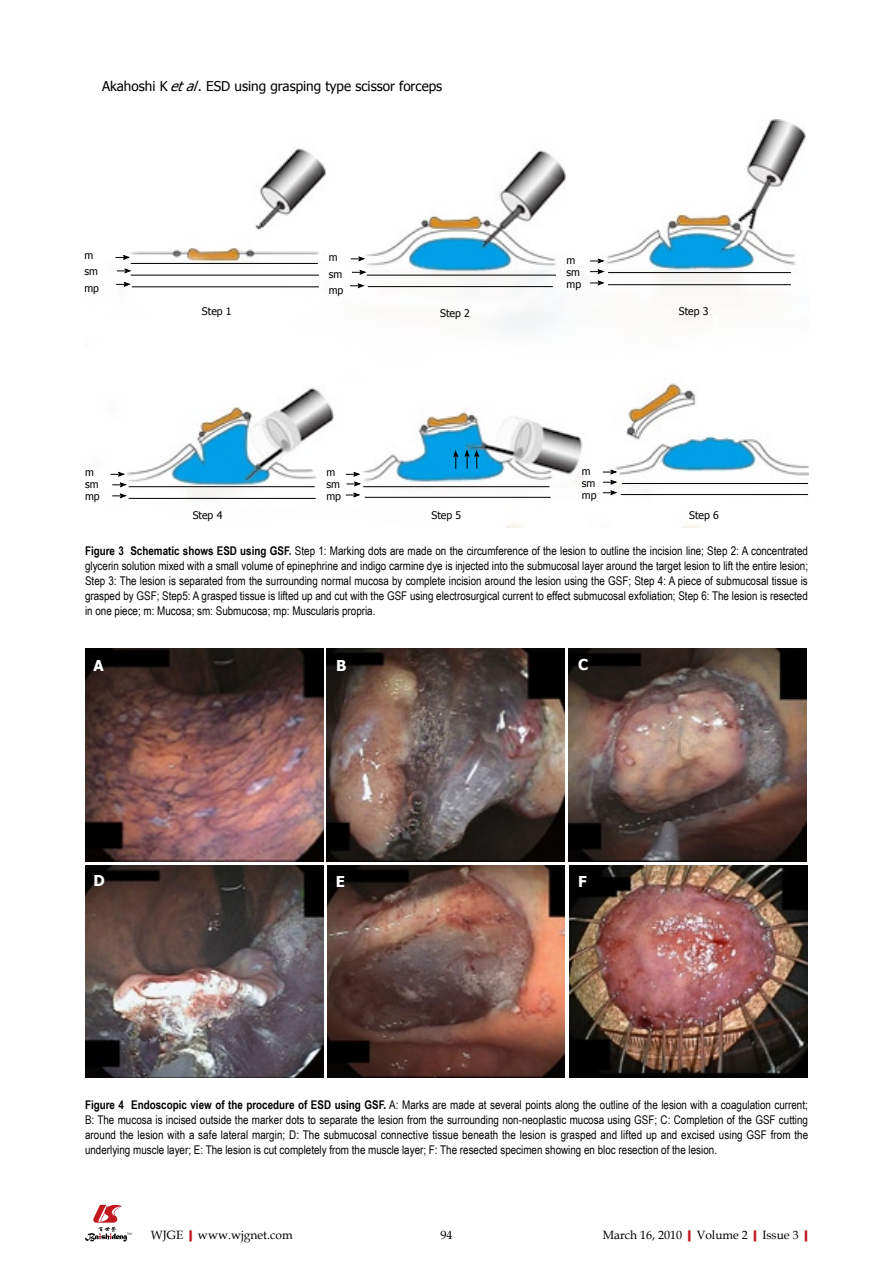
<style>
.page{position:relative;width:893px;height:1263px;background:#fff}
.page>*{position:absolute;margin:0;border:0;box-sizing:border-box;transform-origin:0 0}
.t1{font:700 15px "Tahoma";color:#fff}
.t2{font:13.5px "Tahoma";color:#000}
.t3{font:12px/15px "Arial Narrow";color:#000;text-align:justify}
.t4{font:12px "Book Antiqua";color:#000}
.t5{font:10.5px/12px "Tahoma";color:#000}
.s1{font-style:italic}
.s2{font-weight:700}
.s3{font-weight:700;color:#c01920}
</style>
<div class="page">
<svg style="left:85px;top:1205px;width:48px;height:36px"></svg>
<img style="left:110px;top:119px;width:698px;height:408px">
<hr style="left:131px;top:263px;width:187px;height:1px;background:#000">
<hr style="left:131px;top:275px;width:188px;height:1px;background:#000">
<hr style="left:132px;top:287px;width:187px;height:1px;background:#000">
<hr style="left:367px;top:275px;width:189px;height:1px;background:#000">
<hr style="left:368px;top:286px;width:185px;height:1px;background:#000">
<hr style="left:608px;top:272px;width:183px;height:1px;background:#000">
<hr style="left:608px;top:284px;width:183px;height:1px;background:#000">
<hr style="left:129px;top:486px;width:186px;height:1px;background:#000">
<hr style="left:129px;top:498px;width:187px;height:1px;background:#000">
<hr style="left:363px;top:486px;width:187px;height:1px;background:#000">
<hr style="left:365px;top:497px;width:186px;height:1px;background:#000">
<hr style="left:622px;top:483px;width:186px;height:1px;background:#000">
<hr style="left:621px;top:494px;width:187px;height:1px;background:#000">
<svg style="left:116px;top:255px;width:13px;height:5px"></svg>
<svg style="left:117px;top:268px;width:14px;height:5px"></svg>
<svg style="left:116px;top:282px;width:14px;height:5px"></svg>
<svg style="left:111px;top:472px;width:15px;height:15px"></svg>
<svg style="left:112px;top:493px;width:14px;height:5px"></svg>
<svg style="left:346px;top:472px;width:14px;height:14px"></svg>
<svg style="left:346px;top:493px;width:14px;height:4px"></svg>
<svg style="left:350px;top:283px;width:14px;height:5px"></svg>
<svg style="left:352px;top:270px;width:14px;height:5px"></svg>
<svg style="left:351px;top:256px;width:13px;height:5px"></svg>
<svg style="left:590px;top:259px;width:14px;height:4px"></svg>
<svg style="left:590px;top:269px;width:14px;height:5px"></svg>
<svg style="left:590px;top:280px;width:14px;height:5px"></svg>
<svg style="left:603px;top:470px;width:13px;height:4px"></svg>
<svg style="left:603px;top:480px;width:13px;height:15px"></svg>
<svg style="left:453px;top:451px;width:5px;height:18px"></svg>
<svg style="left:465px;top:451px;width:14px;height:18px"></svg>
<img style="left:85px;top:649px;width:238px;height:212px">
<img style="left:327px;top:649px;width:238px;height:212px">
<img style="left:569px;top:649px;width:238px;height:212px">
<img style="left:85px;top:865px;width:238px;height:213px">
<img style="left:327px;top:865px;width:237px;height:213px">
<img style="left:569px;top:865px;width:238px;height:213px">
<p class="t2" style="left:102px;top:77px;width:342px">Akahoshi K <span class="s1">etal</span>. ESD using grasping type scissor forceps</p>
<p class="t5" style="left:84px;top:246px;width:16px;line-height:16.5px">m sm mp</p>
<p class="t5" style="left:329px;top:249px;width:16px;line-height:16.5px">m sm mp</p>
<p class="t5" style="left:567px;top:254px;width:16px">m sm mp</p>
<p class="t5" style="left:202px;top:305px;width:31px">Step 1</p>
<p class="t5" style="left:440px;top:306px;width:31px">Step 2</p>
<p class="t5" style="left:679px;top:305px;width:31px">Step 3</p>
<p class="t5" style="left:85px;top:466px;width:16px">m sm mp</p>
<p class="t5" style="left:326px;top:465px;width:16px">m sm mp</p>
<p class="t5" style="left:582px;top:464px;width:16px">m sm mp</p>
<p class="t5" style="left:193px;top:509px;width:31px">Step 4</p>
<p class="t5" style="left:432px;top:508px;width:31px">Step 5</p>
<p class="t5" style="left:689px;top:509px;width:31px">Step 6</p>
<p class="t3" style="left:85px;top:543px;width:725px"><span class="s2">Figure 3 Schematic shows ESD using GSF.</span> Step 1: Marking dots are made on the circumference of the lesion to outline the incision line; Step 2: A concentrated glycerin solution mixed with a small volume of epinephrine and indigo carmine dye is injected into the submucosal layer around the target lesion to lift the entire lesion; Step 3: The lesion is separated from the surrounding normal mucosa by complete incision around the lesion using the GSF; Step 4: A piece of submucosal tissue is grasped by GSF; Step5: A grasped tissue is lifted up and cut with the GSF using electrosurgical current to effect submucosal exfoliation; Step 6: The lesion is resected in one piece; m: Mucosa; sm: Submucosa; mp: Muscularis propria.</p>
<p class="t1" style="left:94px;top:655px;width:12px">A</p>
<p class="t1" style="left:336px;top:655px;width:12px">B</p>
<p class="t1" style="left:578px;top:654px;width:12px">C</p>
<p class="t1" style="left:94px;top:870px;width:13px">D</p>
<p class="t1" style="left:336px;top:871px;width:11px">E</p>
<p class="t1" style="left:578px;top:871px;width:10px">F</p>
<p class="t3" style="left:85px;top:1097px;width:725px"><span class="s2">Figure 4 Endoscopic view of the procedure of ESD using GSF.</span> A: Marks are made at several points along the outline of the lesion with a coagulation current; B: The mucosa is incised outside the marker dots to separate the lesion from the surrounding non-neoplastic mucosa using GSF; C: Completion of the GSF cutting around the lesion with a safe lateral margin; D: The submucosal connective tissue beneath the lesion is grasped and lifted up and excised using GSF from the underlying muscle layer; E: The lesion is cut completely from the muscle layer; F: The resected specimen showing en bloc resection of the lesion.</p>
<p class="t4" style="left:151px;top:1226px;width:143px">WJGE<span class="s3">|</span>www.wjgnet.com</p>
<p class="t4" style="left:440px;top:1226px;width:13px">94</p>
<p class="t4" style="left:603px;top:1226px;width:212px">March 16, 2010<span class="s3">|</span>Volume 2<span class="s3">|</span>Issue 3<span class="s3">|</span></p>
</div>
